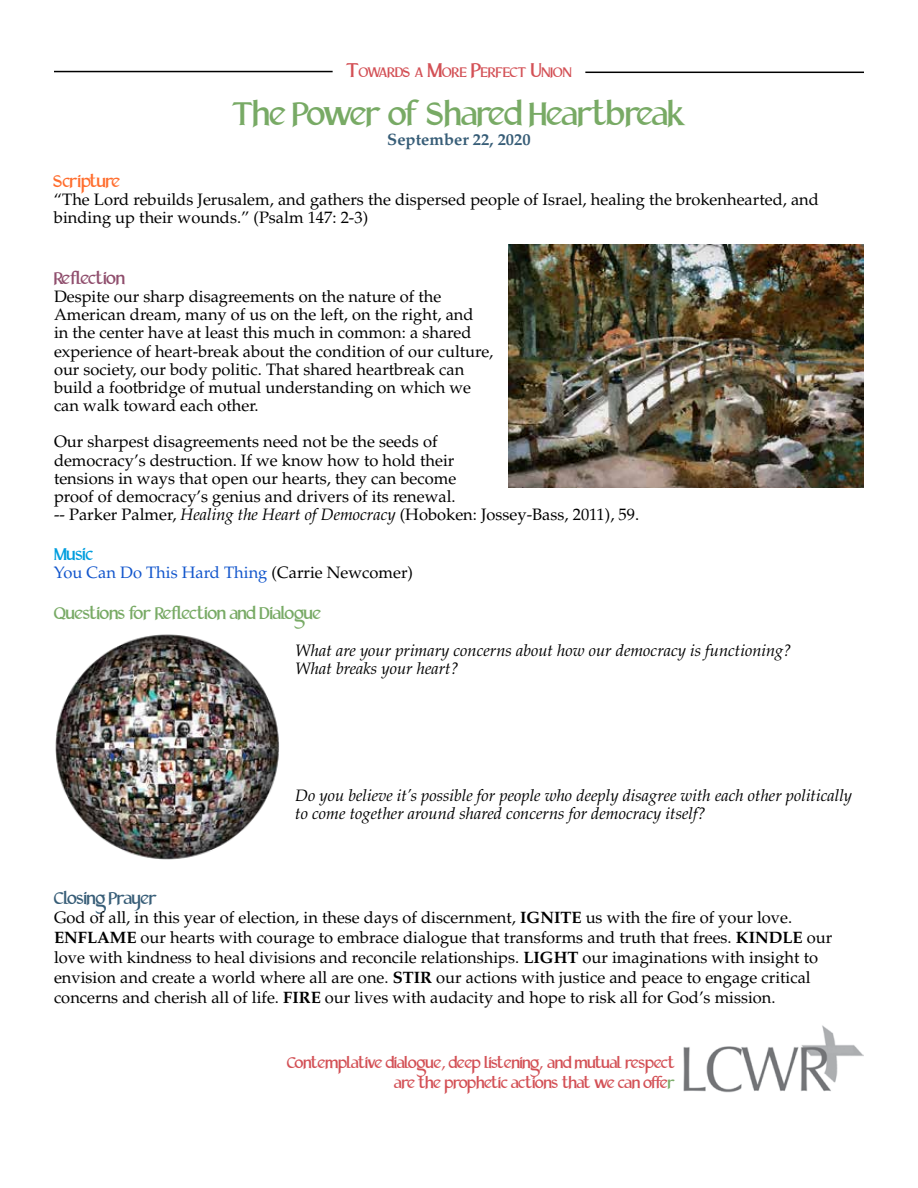
<style>
.page{position:relative;width:918px;height:1188px;background:#fff}
.page>*{position:absolute;margin:0;border:0;box-sizing:border-box;transform-origin:0 0}
.t1{font:34.5px "Dragon Fire";color:#78aa65}
.t2{font:18px "Dragon Fire";color:#78aa65}
.t3{font:18px "Dragon Fire";color:#375d77}
.t4{font:18px "Dragon Fire";color:#8f4d6c}
.t5{font:18px "Dragon Fire";color:#ff6d2d}
.t6{font:18px "Dragon Fire";color:#009ede}
.t7{font:16.5px/18.1px "Palatino LT Std";color:#000}
.t8{font:italic 16.5px/18.1px "Palatino LT Std";color:#000}
.t9{font:16.5px/19.8px "Dragon Fire";color:#d35055;text-align:right}
.t10{font:16.5px "Palatino LT Std";color:#15c}
.t11{font:700 16.5px "Palatino LT Std";color:#375d77}
.t12{font:14.7px "Dragon Fire";color:#d35055}
.s1{font-size:21px}
.s2{font-style:italic}
.s3{color:#000}
.s4{font-weight:700}
.s5{font-family:"Palatino LT Std"}
.s6{color:#78aa65}
</style>
<div class="page">
<img style="left:683px;top:1025px;width:181px;height:67px">
<hr style="left:54px;top:71px;width:279px;height:1px;background:#000">
<hr style="left:585px;top:72px;width:279px;height:1px;background:#000">
<img style="left:508px;top:244px;width:356px;height:243px">
<img style="left:55px;top:634px;width:224px;height:226px">
<p class="t12" style="left:346px;top:63px;width:227px"><span class="s1">T</span>OWARDS A <span class="s1">M</span>ORE <span class="s1">P</span>ERFECT <span class="s1">U</span>NION</p>
<h1 class="t1" style="left:232px;top:93px;width:455px">The Power of Shared Heartbreak</h1>
<p class="t11" style="left:387px;top:130px;width:145px">September 22, 2020</p>
<p class="t5" style="left:54px;top:170px;width:68px">Scripture</p>
<p class="t7" style="left:54px;top:190px;width:766px">“The Lord rebuilds Jerusalem, and gathers the dispersed people of Israel, healing the brokenhearted, and binding up their wounds.” (Psalm 147: 2-3)</p>
<p class="t4" style="left:54px;top:267px;width:72px">Reflection</p>
<p class="t7" style="left:54px;top:288px;width:441px">Despite our sharp disagreements on the nature of the American dream, many of us on the left, on the right, and<br>in the center have at least this much in common: a shared experience of heart-break about the condition of our culture, our society, our body politic. That shared heartbreak can build a footbridge of mutual understanding on which we can walk toward each other.</p>
<p class="t7" style="left:54px;top:433px;width:587px">Our sharpest disagreements need not be the seeds of<br>democracy’s destruction. If we know how to hold their<br>tensions in ways that open our hearts, they can become<br>proof of democracy’s genius and drivers of its renewal.<br>-- Parker Palmer, <span class="s2">Healing the Heart of Democracy</span> (Hoboken: Jossey-Bass, 2011), 59.</p>
<p class="t6" style="left:54px;top:543px;width:40px">Music</p>
<p class="t10" style="left:54px;top:563px;width:361px">You Can Do This Hard Thing <span class="s3">(Carrie Newcomer)</span></p>
<p class="t2" style="left:54px;top:603px;width:269px">Questions for Reflection and Dialogue</p>
<p class="t8" style="left:295px;top:641px;width:498px">What are your primary concerns about how our democracy is functioning?<br>What breaks your heart?</p>
<p class="t8" style="left:295px;top:786px;width:558px">Do you believe it’s possible for people who deeply disagree with each other politically to come together around shared concerns for democracy itself?</p>
<p class="t3" style="left:54px;top:887px;width:105px">Closing Prayer</p>
<p class="t7" style="left:54px;top:908px;width:780px;line-height:19.8px">God of all, in this year of election, in these days of discernment, <span class="s4">IGNITE</span> us with the fire of your love.<br><span class="s4">ENFLAME</span> our hearts with courage to embrace dialogue that transforms and truth that frees. <span class="s4">KINDLE</span> our love with kindness to heal divisions and reconcile relationships. <span class="s4">LIGHT</span> our imaginations with insight to envision and create a world where all are one. <span class="s4">STIR</span> our actions with justice and peace to engage critical concerns and cherish all of life. <span class="s4">FIRE</span> our lives with audacity and hope to risk all for God’s mission.</p>
<p class="t9" style="left:287px;top:1053px;width:389px">Contemplative dialogue<span class="s5">,</span> deep listening<span class="s5">,</span> and mutual respect are the prophetic actions that we can offe<span class="s6">r</span></p>
</div>
